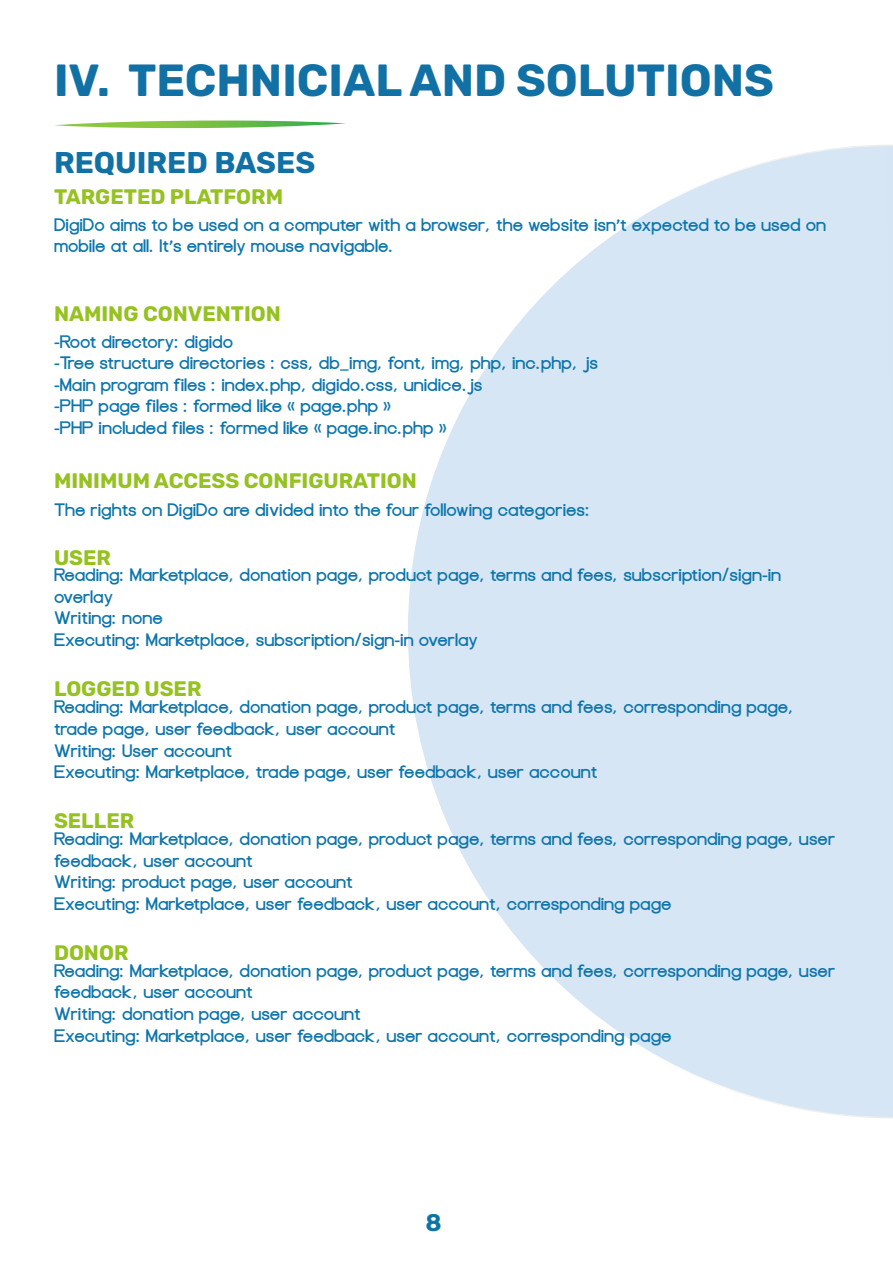
<style>
.page{position:relative;width:893px;height:1263px;background:#fff}
.page>*{position:absolute;margin:0;border:0;box-sizing:border-box;transform-origin:0 0}
.t1{font:300 45px "Rubik";color:#1171a5}
.t2{font:300 30px "Rubik";color:#1171a5}
.t3{font:300 24px "Rubik";color:#1073a7}
.t4{font:300 21px "Rubik";color:#95c121}
.t5{font:700 18px/21.6px "Focus Grotesk";color:#0d75ab}
</style>
<div class="page">
<svg style="left:408px;top:145px;width:485px;height:973px"></svg>
<svg style="left:55px;top:121px;width:290px;height:7px"></svg>
<p class="t1" style="left:54px;top:55px;width:721px">IV. TECHNICIAL AND SOLUTIONS</p>
<p class="t2" style="left:54px;top:146px;width:263px">REQUIRED BASES</p>
<p class="t4" style="left:54px;top:185px;width:231px">TARGETED PLATFORM</p>
<p class="t5" style="left:54px;top:214px;width:774px">DigiDo aims to be used on a computer with a browser, the website isn’t expected to be used on mobile at all. It’s entirely mouse navigable.</p>
<p class="t4" style="left:54px;top:301px;width:228px">NAMING CONVENTION</p>
<p class="t5" style="left:54px;top:331px;width:181px">-Root directory: digido</p>
<p class="t5" style="left:54px;top:353px;width:546px">-Tree structure directories : css, db_img, font, img, php, inc.php, js</p>
<p class="t5" style="left:54px;top:375px;width:430px">-Main program files : index.php, digido.css, unidice.js</p>
<p class="t5" style="left:54px;top:396px;width:339px">-PHP page files : formed like « page.php »</p>
<p class="t5" style="left:54px;top:418px;width:394px">-PHP included files : formed like « page.inc.php »</p>
<p class="t4" style="left:54px;top:469px;width:364px">MINIMUM ACCESS CONFIGURATION</p>
<p class="t5" style="left:54px;top:499px;width:538px">The rights on DigiDo are divided into the four following categories:</p>
<p class="t4" style="left:54px;top:546px;width:59px">USER</p>
<p class="t5" style="left:54px;top:565px;width:729px">Reading: Marketplace, donation page, product page, terms and fees, subscription/sign-in</p>
<p class="t5" style="left:54px;top:586px;width:61px">overlay</p>
<p class="t5" style="left:54px;top:608px;width:110px">Writing: none</p>
<p class="t5" style="left:54px;top:630px;width:425px">Executing: Marketplace, subscription/sign-in overlay</p>
<p class="t4" style="left:54px;top:677px;width:149px">LOGGED USER</p>
<p class="t5" style="left:54px;top:697px;width:741px">Reading: Marketplace, donation page, product page, terms and fees, corresponding page, trade page, user feedback, user account</p>
<p class="t5" style="left:54px;top:740px;width:179px">Writing: User account</p>
<p class="t5" style="left:54px;top:762px;width:545px">Executing: Marketplace, trade page, user feedback, user account</p>
<p class="t4" style="left:54px;top:809px;width:82px">SELLER</p>
<p class="t5" style="left:54px;top:829px;width:783px">Reading: Marketplace, donation page, product page, terms and fees, corresponding page, user feedback, user account</p>
<p class="t5" style="left:54px;top:872px;width:300px">Writing: product page, user account</p>
<p class="t5" style="left:54px;top:894px;width:619px">Executing: Marketplace, user feedback, user account, corresponding page</p>
<p class="t4" style="left:54px;top:941px;width:76px">DONOR</p>
<p class="t5" style="left:54px;top:960px;width:783px">Reading: Marketplace, donation page, product page, terms and fees, corresponding page, user feedback, user account</p>
<p class="t5" style="left:54px;top:1003px;width:308px">Writing: donation page, user account</p>
<p class="t5" style="left:54px;top:1025px;width:619px">Executing: Marketplace, user feedback, user account, corresponding page</p>
<p class="t3" style="left:425px;top:1210px;width:18px">8</p>
</div>
